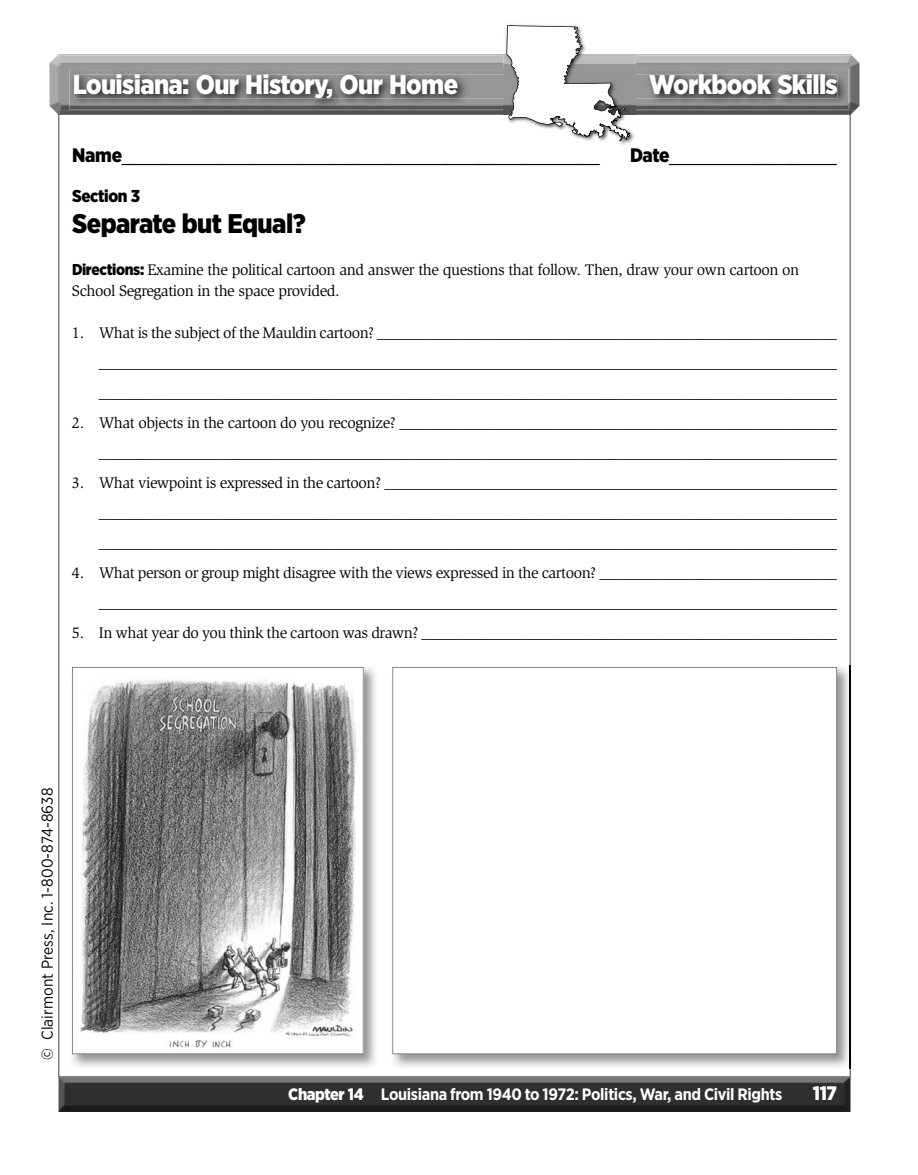
<style>
.page{position:relative;width:918px;height:1175px;background:#fff}
.page>*{position:absolute;margin:0;border:0;box-sizing:border-box;transform-origin:0 0}
.t1{font:900 27px "Gotham Narrow";letter-spacing:-.025em;color:#fff}
.t2{font:900 27px "Gotham Narrow";letter-spacing:-.02em;color:#000}
.t3{font:19.5px "Gotham Narrow";color:#000}
.t4{font:900 17.25px "Gotham Narrow";letter-spacing:-.025em;color:#000}
.t5{font:700 16.5px "Gotham Narrow";letter-spacing:-.02em;color:#fff}
.t6{font:15.75px/30px "Slimbach";letter-spacing:-.03em;color:#000;text-align:justify}
.t7{font:15.75px "Gotham Narrow";letter-spacing:.005em;color:#000}
.s1{font-weight:900}
.s2{font-family:"Gotham Narrow";font-weight:900}
.s3{font-size:15.75px}
.s4{font-weight:900;font-size:19.5px}
</style>
<div class="page">
<img style="left:58px;top:1076px;width:792px;height:36px">
<img style="left:636px;top:110px;width:219px;height:5px">
<img style="left:54px;top:110px;width:450px;height:5px">
<img style="left:636px;top:55px;width:224px;height:55px">
<img style="left:636px;top:63px;width:214px;height:47px">
<img style="left:58px;top:63px;width:446px;height:47px">
<img style="left:70px;top:69px;width:779px;height:40px">
<img style="left:74px;top:75px;width:763px;height:23px">
<img style="left:504px;top:24px;width:132px;height:121px">
<svg style="left:506px;top:25px;width:124px;height:116px"></svg>
<img style="left:72px;top:667px;width:304px;height:400px">
<svg style="left:72px;top:667px;width:292px;height:387px"></svg>
<img style="left:392px;top:665px;width:459px;height:403px">
<svg style="left:392px;top:667px;width:445px;height:387px"></svg>
<h1 class="t1" style="left:73px;top:74px;width:387px">Louisiana: Our History, Our Home</h1>
<h1 class="t1" style="left:649px;top:74px;width:190px">Workbook Skills</h1>
<p class="t3" style="left:72px;top:146px;width:529px"><span class="s1">Name</span>_____________________________________________</p>
<p class="t3" style="left:630px;top:146px;width:208px"><span class="s1">Date</span>________________</p>
<p class="t4" style="left:72px;top:189px;width:70px">Section 3</p>
<h1 class="t2" style="left:72px;top:213px;width:235px">Separate but Equal?</h1>
<p class="t6" style="left:72px;top:260px;width:729px;line-height:21px"><span class="s2">Directions:</span> Examine the political cartoon and answer the questions that follow. Then, draw your own cartoon on<br>School Segregation in the space provided.</p>
<p class="t6" style="left:99px;top:319px;width:740px;text-indent:-27px">1. What is the subject of the Mauldin cartoon? ______________________________________________________________ ____________________________________________________________________________________________________ ____________________________________________________________________________________________________</p>
<p class="t6" style="left:72px;top:409px;width:767px;text-align:right">2. What objects in the cartoon do you recognize? ___________________________________________________________ ____________________________________________________________________________________________________</p>
<p class="t6" style="left:99px;top:469px;width:740px;text-indent:-27px">3. What viewpoint is expressed in the cartoon? _____________________________________________________________ ____________________________________________________________________________________________________ ____________________________________________________________________________________________________</p>
<p class="t6" style="left:72px;top:559px;width:767px;text-align:right">4. What person or group might disagree with the views expressed in the cartoon? ________________________________ ____________________________________________________________________________________________________</p>
<p class="t6" style="left:72px;top:619px;width:767px">5. In what year do you think the cartoon was drawn? ________________________________________________________</p>
<p class="t7" style="left:40px;top:1060px;width:274px;rotate:-90deg">© Clairmont Press, Inc. 1-800-874-8638</p>
<p class="t5" style="left:288px;top:1087px;width:550px"><span class="s1">Chapter 14</span> Louisiana from 1940 to 1972: Politics, War, and Civil Rights<span class="s3">--</span><span class="s4">117</span></p>
</div>
